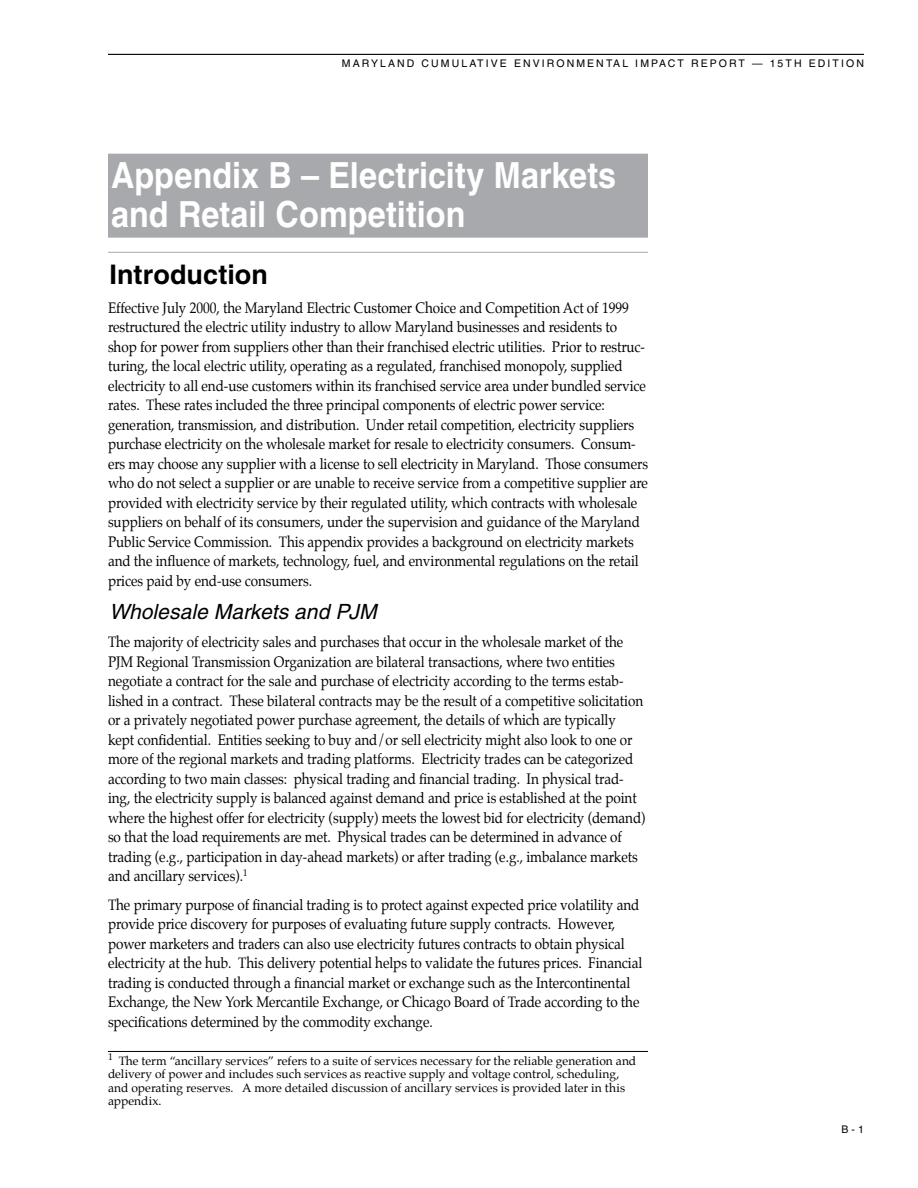
<style>
.page{position:relative;width:918px;height:1188px;background:#fff}
.page>*{position:absolute;margin:0;border:0;box-sizing:border-box;transform-origin:0 0}
.t1{font:700 36px/39px "Helvetica";color:#fff;scale:.9 1}
.t2{font:700 27px "Helvetica";letter-spacing:.005em;color:#000}
.t3{font:italic 21px "Helvetica";letter-spacing:.005em;color:#000}
.t4{font:15px/19.5px "Palatino";letter-spacing:-.005em;color:#000;scale:.9 1}
.t5{font:12px/13.5px "Palatino";letter-spacing:.005em;color:#000}
.t6{font:10.5px "Helvetica";letter-spacing:.2em;color:#000}
</style>
<div class="page">
<hr style="left:108px;top:54px;width:756px;height:1px;background:#000">
<div style="left:108px;top:154px;width:540px;height:84px;background:#a7a9ac"></div>
<hr style="left:108px;top:252px;width:540px;height:1px;background:#a7a9ac">
<hr style="left:108px;top:1051px;width:540px;height:1px;background:#000">
<p class="t6" style="left:342px;top:57px;width:524px">MARYLAND CUM ULATIVE E NVIRONM ENTAL IM PACT R EPORT — 1 5TH E DITION</p>
<h1 class="t1" style="left:111px;top:155px;width:563px">Appendix B – Electricity Markets and Retail Competition</h1>
<h2 class="t2" style="left:110px;top:258px;width:160px">Introduction</h2>
<p class="t4" style="left:108px;top:298px;width:602px">Effective July 2000, the Maryland Electric Customer Choice and Competition Act of 1999 restructured the electric utility industry to allow Maryland businesses and residents to shop for power from suppliers other than their franchised electric utilities. Prior to restruc&shy;turing, the local electric utility, operating as a regulated, franchised monopoly, supplied electricity to all end-use customers within its franchised service area under bundled service rates. These rates included the three principal components of electric power service: generation, transmission, and distribution. Under retail competition, electricity suppliers purchase electricity on the wholesale market for resale to electricity consumers. Consum&shy;ers may choose any supplier with a license to sell electricity in Maryland. Those consumers who do not select a supplier or are unable to receive service from a competitive supplier are provided with electricity service by their regulated utility, which contracts with wholesale suppliers on behalf of its consumers, under the supervision and guidance of the Maryland Public Service Commission. This appendix provides a background on electricity markets and the influence of markets, technology, fuel, and environmental regulations on the retail prices paid by end-use consumers.</p>
<h3 class="t3" style="left:110px;top:599px;width:269px">Wholesale Markets and PJM</h3>
<p class="t4" style="left:108px;top:632px;width:599px">The majority of electricity sales and purchases that occur in the wholesale market of the PJM Regional Transmission Organization are bilateral transactions, where two entities negotiate a contract for the sale and purchase of electricity according to the terms estab&shy;lished in a contract. These bilateral contracts may be the result of a competitive solicitation or a privately negotiated power purchase agreement, the details of which are typically kept confidential. Entities seeking to buy and/or sell electricity might also look to one or more of the regional markets and trading platforms. Electricity trades can be categorized according to two main classes: physical trading and financial trading. In physical trad&shy;ing, the electricity supply is balanced against demand and price is established at the point where the highest offer for electricity (supply) meets the lowest bid for electricity (demand) so that the load requirements are met. Physical trades can be determined in advance of trading (e.g., participation in day-ahead markets) or after trading (e.g., imbalance markets and ancillary services).<sup>1</sup></p>
<p class="t4" style="left:108px;top:895px;width:595px">The primary purpose of financial trading is to protect against expected price volatility and provide price discovery for purposes of evaluating future supply contracts. However, power marketers and traders can also use electricity futures contracts to obtain physical electricity at the hub. This delivery potential helps to validate the futures prices. Financial trading is conducted through a financial market or exchange such as the Intercontinental Exchange, the New York Mercantile Exchange, or Chicago Board of Trade according to the specifications determined by the commodity exchange.</p>
<p class="t5" style="left:108px;top:1054px;width:530px"><sup>1</sup> The term “ancillary services” refers to a suite of services necessary for the reliable generation and delivery of power and includes such services as reactive supply and voltage control, scheduling, and operating reserves. A more detailed discussion of ancillary services is provided later in this appendix.</p>
<p class="t6" style="left:842px;top:1123px;width:15px">B -</p>
</div>
